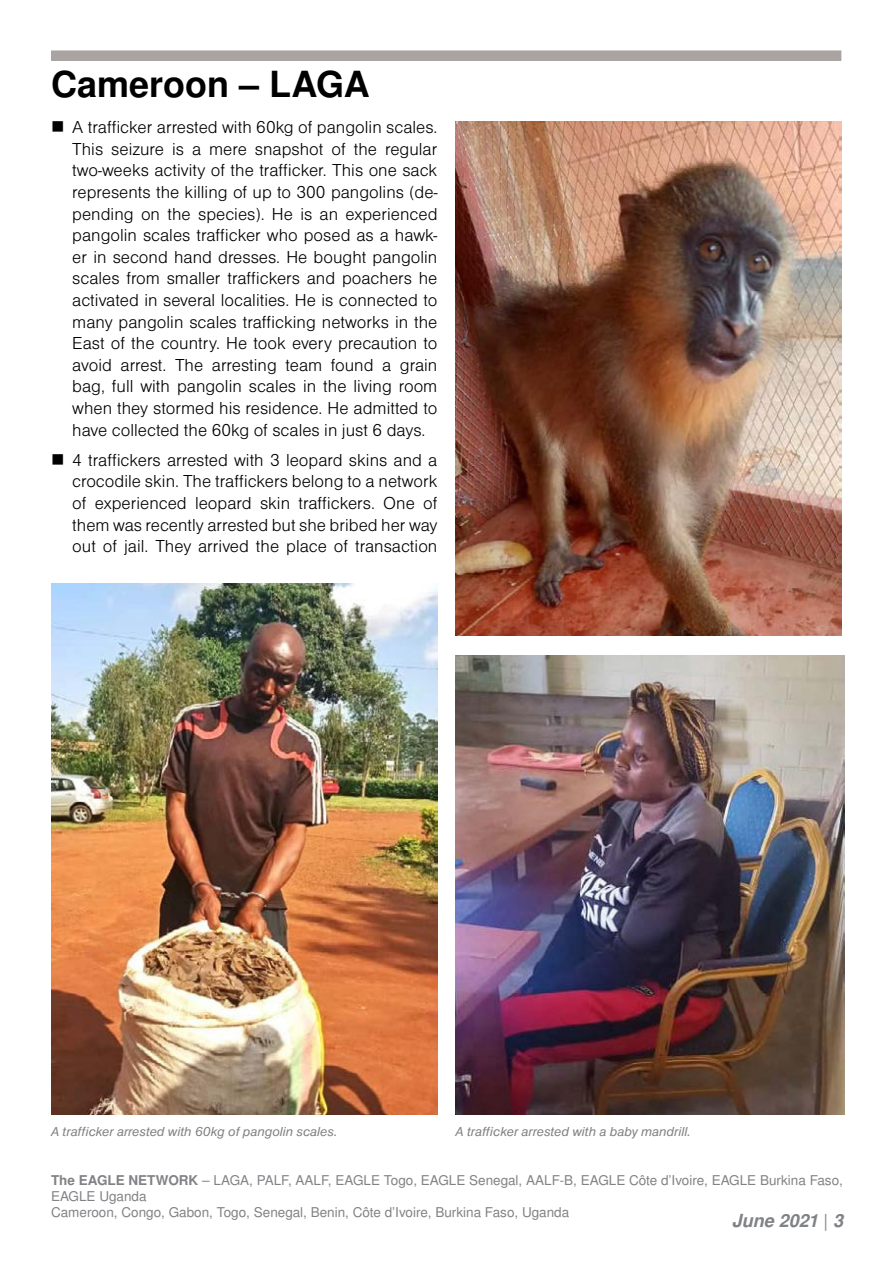
<style>
.page{position:relative;width:893px;height:1263px;background:#fff}
.page>*{position:absolute;margin:0;border:0;box-sizing:border-box;transform-origin:0 0}
.t1{font:700 36px "Nimbus Sans LOT";color:#000}
.t2{font:18px/21.6px "Nimbus Sans DOT Ligh";color:#000;text-align:justify}
.t3{font:italic 700 18px "Nimbus Sans LOT";color:#808285}
.t4{font:13.5px/16.2px "Nimbus Sans LOT";color:#808285}
.t5{font:italic 13.5px "Nimbus Sans DOT";color:#808285}
.s1{font-weight:700}
.s2{font-weight:400;font-style:normal}
</style>
<div class="page">
<div style="left:51px;top:50px;width:790px;height:11px;background:#a9a3a1"></div>
<img style="left:51px;top:583px;width:386px;height:531px">
<img style="left:455px;top:121px;width:386px;height:515px">
<img style="left:455px;top:656px;width:389px;height:458px">
<h1 class="t1" style="left:51px;top:63px;width:320px">Cameroon – LAGA</h1>
<p class="t2" style="left:72px;top:117px;width:367px">A trafficker arrested with 60kg of pangolin scales.<br>This seizure is a mere snapshot of the regular two-weeks activity of the trafficker. This one sack represents the killing of up to 300 pangolins (de&shy;pending on the species). He is an experienced pangolin scales trafficker who posed as a hawk&shy;er in second hand dresses. He bought pangolin scales from smaller traffickers and poachers he activated in several localities. He is connected to many pangolin scales trafficking networks in the East of the country. He took every precaution to avoid arrest. The arresting team found a grain bag, full with pangolin scales in the living room when they stormed his residence. He admitted to have collected the 60kg of scales in just 6 days.</p>
<p class="t2" style="left:72px;top:449px;width:367px">4 traffickers arrested with 3 leopard skins and a crocodile skin. The traffickers belong to a network of experienced leopard skin traffickers. One of them was recently arrested but she bribed her way out of jail. They arrived the place of transaction</p>
<p class="t5" style="left:51px;top:1124px;width:288px">A trafficker arrested with 60kg of pangolin scales.</p>
<p class="t5" style="left:455px;top:1124px;width:237px">A trafficker arrested with a baby mandrill.</p>
<p class="t4" style="left:51px;top:1172px;width:793px"><span class="s1">The EAGLE NETWORK</span> – LAGA, PALF, AALF, EAGLE Togo, EAGLE Senegal, AALF-B, EAGLE Côte d’Ivoire, EAGLE Burkina Faso,<br>EAGLE Uganda<br>Cameroon, Congo, Gabon, Togo, Senegal, Benin, Côte d’Ivoire, Burkina Faso, Uganda</p>
<p class="t3" style="left:732px;top:1210px;width:113px">June 2021 <span class="s2">|</span> 3</p>
</div>
